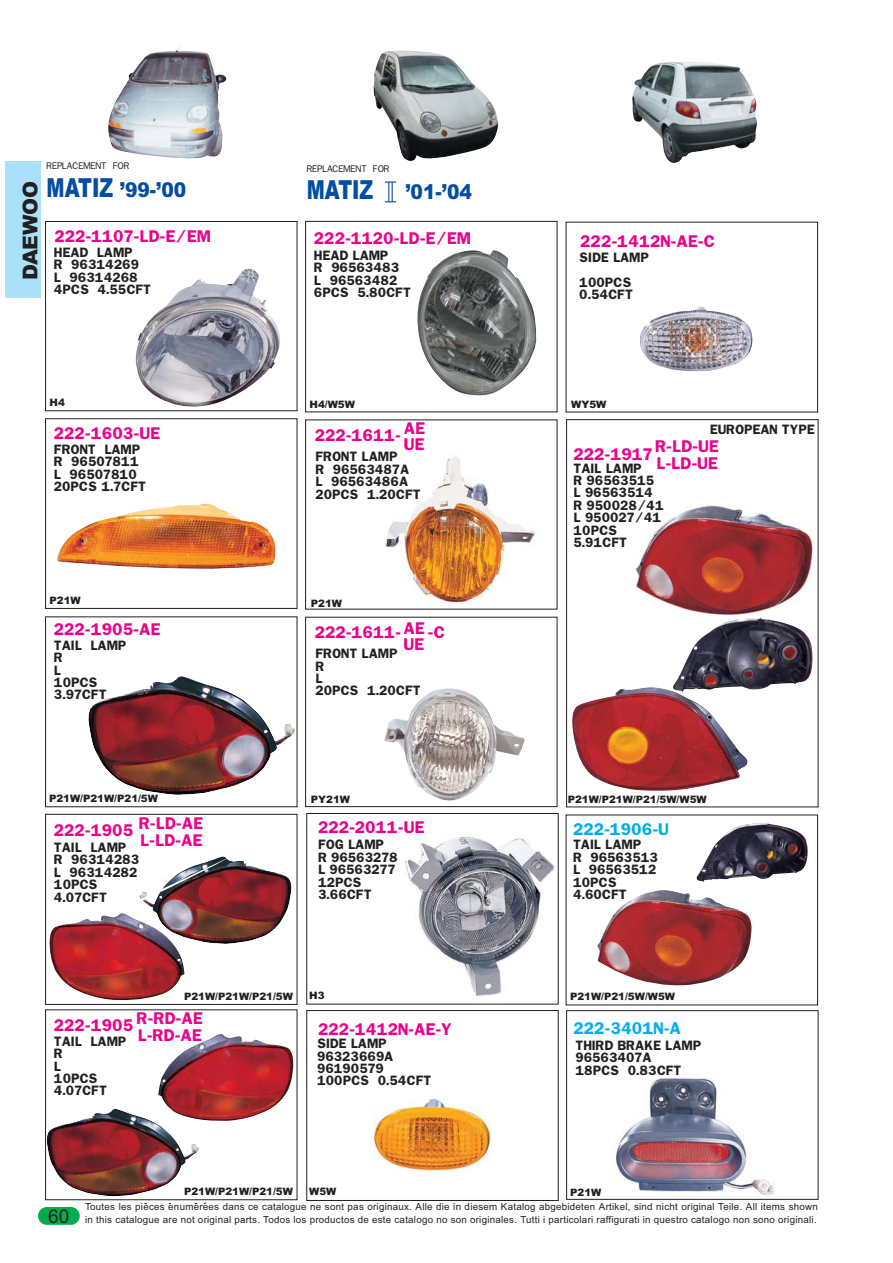
<style>
.page{position:relative;width:893px;height:1263px;background:#fff}
.page>*{position:absolute;margin:0;border:0;box-sizing:border-box;transform-origin:0 0}
.t1{font:900 20.4px "Arial";color:#034da2;scale:.92 1}
.t2{font:900 20.4px "Arial";color:#231f20}
.t3{font:18.9px "Arial";color:#231f20}
.t4{font:14.55px/16px "Franklin Demi";color:#ec008c}
.t5{font:14.55px "Franklin Demi";color:#00aeef}
.t6{font:11.7px/12.5px "Franklin Demi";color:#231f20}
.t7{font:900 10.2px "Arial";color:#231f20}
.t8{font:9.75px/13.2px "Arial";letter-spacing:.025em;color:#231f20}
.t9{font:8.25px "Franklin";color:#231f20}
.s1{font-size:26.25px}
</style>
<div class="page">
<img style="left:632px;top:62px;width:125px;height:101px">
<img style="left:597px;top:890px;width:155px;height:96px">
<img style="left:696px;top:823px;width:112px;height:60px">
<div style="left:38px;top:1207px;width:42px;height:18px;background:#00ab4e;border-radius:9px"></div>
<div style="left:5px;top:162px;width:36px;height:136px;background:#aae0f8"></div>
<img style="left:673px;top:617px;width:139px;height:73px">
<img style="left:635px;top:505px;width:178px;height:111px">
<img style="left:374px;top:51px;width:124px;height:110px">
<img style="left:385px;top:456px;width:150px;height:149px">
<img style="left:417px;top:250px;width:119px;height:146px">
<div style="left:305px;top:221px;width:252px;height:191px;border:1px solid #231f20"></div>
<img style="left:384px;top:181px;width:13px;height:22px">
<img style="left:572px;top:686px;width:175px;height:105px">
<div style="left:566px;top:419px;width:252px;height:388px;border:1px solid #231f20"></div>
<img style="left:384px;top:688px;width:141px;height:113px">
<div style="left:305px;top:617px;width:252px;height:190px;border:1px solid #231f20"></div>
<img style="left:639px;top:307px;width:114px;height:65px">
<img style="left:405px;top:836px;width:150px;height:161px">
<div style="left:306px;top:813px;width:252px;height:191px;border:1px solid #231f20"></div>
<img style="left:373px;top:1098px;width:118px;height:75px">
<div style="left:306px;top:1010px;width:252px;height:191px;border:1px solid #231f20"></div>
<img style="left:615px;top:1078px;width:160px;height:118px">
<div style="left:566px;top:1010px;width:252px;height:190px;border:1px solid #231f20"></div>
<img style="left:139px;top:856px;width:153px;height:88px">
<img style="left:57px;top:503px;width:219px;height:66px">
<div style="left:45px;top:418px;width:252px;height:191px;border:1px solid #231f20"></div>
<img style="left:136px;top:269px;width:144px;height:138px">
<div style="left:45px;top:221px;width:252px;height:190px;border:1px solid #231f20"></div>
<img style="left:50px;top:913px;width:135px;height:87px">
<div style="left:45px;top:814px;width:252px;height:191px;border:1px solid #231f20"></div>
<img style="left:108px;top:47px;width:119px;height:111px">
<img style="left:47px;top:1109px;width:152px;height:88px">
<div style="left:45px;top:1009px;width:252px;height:191px;border:1px solid #231f20"></div>
<img style="left:88px;top:676px;width:207px;height:119px">
<div style="left:157px;top:1028px;width:137px;height:93px;background:#fff"></div>
<img style="left:158px;top:1034px;width:135px;height:87px">
<h1 class="t2" style="left:19px;top:280px;width:101px;rotate:-90deg">DAEWOO</h1>
<p class="t9" style="left:47px;top:162px;width:84px">REPLACEMENT FOR</p>
<h1 class="t1" style="left:47px;top:178px;width:153px"><span class="s1">MATIZ</span> ’99-’00</h1>
<p class="t4" style="left:54px;top:230px;width:158px">222-1107-LD-E/EM</p>
<p class="t6" style="left:54px;top:248px;width:99px">HEAD LAMP<br>R 96314269<br>L 96314268<br>4PCS 4.55CFT</p>
<p class="t9" style="left:307px;top:165px;width:84px">REPLACEMENT FOR</p>
<h1 class="t1" style="left:307px;top:180px;width:181px"><span class="s1">MATIZ</span> ’01-’04</h1>
<p class="t4" style="left:314px;top:232px;width:158px">222-1120-LD-E/EM</p>
<p class="t6" style="left:314px;top:250px;width:99px">HEAD LAMP<br>R 96563483<br>L 96563482<br>6PCS 5.80CFT</p>
<p class="t4" style="left:580px;top:235px;width:136px">222-1412N-AE-C</p>
<p class="t6" style="left:579px;top:246px;width:71px;line-height:24.8px">SIDE LAMP<br>100PCS</p>
<p class="t6" style="left:579px;top:290px;width:55px">0.54CFT</p>
<p class="t7" style="left:50px;top:396px;width:17px">H4</p>
<p class="t4" style="left:54px;top:427px;width:108px">222-1603-UE</p>
<p class="t6" style="left:54px;top:444px;width:94px">FRONT LAMP<br>R 96507811<br>L 96507810<br>20PCS 1.7CFT</p>
<p class="t7" style="left:310px;top:399px;width:47px">H4/W5W</p>
<p class="t4" style="left:404px;top:422px;width:23px">AE<br>UE</p>
<p class="t4" style="left:315px;top:429px;width:88px">222-1611-</p>
<p class="t6" style="left:315px;top:452px;width:107px">FRONT LAMP<br>R 96563487A<br>L 96563486A<br>20PCS 1.20CFT</p>
<p class="t7" style="left:50px;top:595px;width:33px">P21W</p>
<p class="t4" style="left:54px;top:623px;width:108px">222-1905-AE</p>
<p class="t6" style="left:54px;top:640px;width:74px">TAIL LAMP<br>R<br>L<br>10PCS<br>3.97CFT</p>
<p class="t7" style="left:311px;top:597px;width:33px">P21W</p>
<p class="t4" style="left:403px;top:622px;width:23px">AE<br>UE</p>
<p class="t4" style="left:315px;top:626px;width:88px">222-1611-</p>
<p class="t4" style="left:428px;top:626px;width:19px">-C</p>
<p class="t6" style="left:315px;top:649px;width:107px">FRONT LAMP<br>R<br>L<br>20PCS 1.20CFT</p>
<p class="t7" style="left:49px;top:792px;width:110px">P21W/P21W/P21/5W</p>
<p class="t4" style="left:139px;top:816px;width:66px;line-height:17.2px">R-LD-AE<br>L-LD-AE</p>
<p class="t4" style="left:54px;top:824px;width:81px">222-1905</p>
<p class="t6" style="left:54px;top:843px;width:87px">TAIL LAMP<br>R 96314283<br>L 96314282<br>10PCS<br>4.07CFT</p>
<p class="t7" style="left:311px;top:794px;width:41px">PY21W</p>
<p class="t4" style="left:318px;top:821px;width:108px">222-2011-UE</p>
<p class="t6" style="left:318px;top:840px;width:81px">FOG LAMP<br>R 96563278<br>L 96563277<br>12PCS<br>3.66CFT</p>
<p class="t7" style="left:184px;top:991px;width:110px">P21W/P21W/P21/5W</p>
<p class="t4" style="left:136px;top:1011px;width:68px;line-height:17.2px">R-RD-AE<br>L-RD-AE</p>
<p class="t4" style="left:54px;top:1019px;width:81px">222-1905</p>
<p class="t6" style="left:54px;top:1036px;width:74px">TAIL LAMP<br>R<br>L<br>10PCS<br>4.07CFT</p>
<p class="t7" style="left:309px;top:990px;width:17px">H3</p>
<p class="t4" style="left:318px;top:1023px;width:136px">222-1412N-AE-Y</p>
<p class="t6" style="left:317px;top:1039px;width:116px">SIDE LAMP<br>96323669A<br>96190579<br>100PCS 0.54CFT</p>
<p class="t7" style="left:571px;top:399px;width:37px">WY5W</p>
<p class="t6" style="left:710px;top:425px;width:106px">EUROPEAN TYPE</p>
<p class="t4" style="left:656px;top:457px;width:63px">L-LD-UE</p>
<p class="t4" style="left:655px;top:440px;width:65px">R-LD-UE</p>
<p class="t4" style="left:573px;top:448px;width:80px">222-1917</p>
<p class="t6" style="left:573px;top:463px;width:92px">TAIL LAMP<br>R 96563515<br>L 96563514<br>R 950028/41<br>L 950027/41<br>10PCS<br>5.91CFT</p>
<p class="t7" style="left:568px;top:793px;width:140px">P21W/P21W/P21/5W/W5W</p>
<p class="t5" style="left:573px;top:823px;width:97px">222-1906-U</p>
<p class="t6" style="left:573px;top:840px;width:87px">TAIL LAMP<br>R 96563513<br>L 96563512<br>10PCS<br>4.60CFT</p>
<p class="t7" style="left:570px;top:990px;width:106px">P21W/P21/5W/W5W</p>
<p class="t5" style="left:573px;top:1023px;width:109px">222-3401N-A</p>
<p class="t6" style="left:575px;top:1041px;width:127px">THIRD BRAKE LAMP<br>96563407A<br>18PCS 0.83CFT</p>
<p class="t7" style="left:184px;top:1185px;width:110px">P21W/P21W/P21/5W</p>
<p class="t7" style="left:570px;top:1187px;width:33px">P21W</p>
<p class="t7" style="left:309px;top:1186px;width:29px">W5W</p>
<h2 class="t3" style="left:48px;top:1209px;width:23px">60</h2>
<p class="t8" style="left:85px;top:1201px;width:734px">Toutes les pieces enumerees dans ce catalogue ne sont pas originaux. Alle die in diesem Katalog abgebideten Artikel, sind nicht original Teile. All items shown in this catalogue are not original parts. Todos los productos de este catalogo no son originales. Tutti i particolari raffigurati in questro catalogo non sono originali.</p>
</div>
